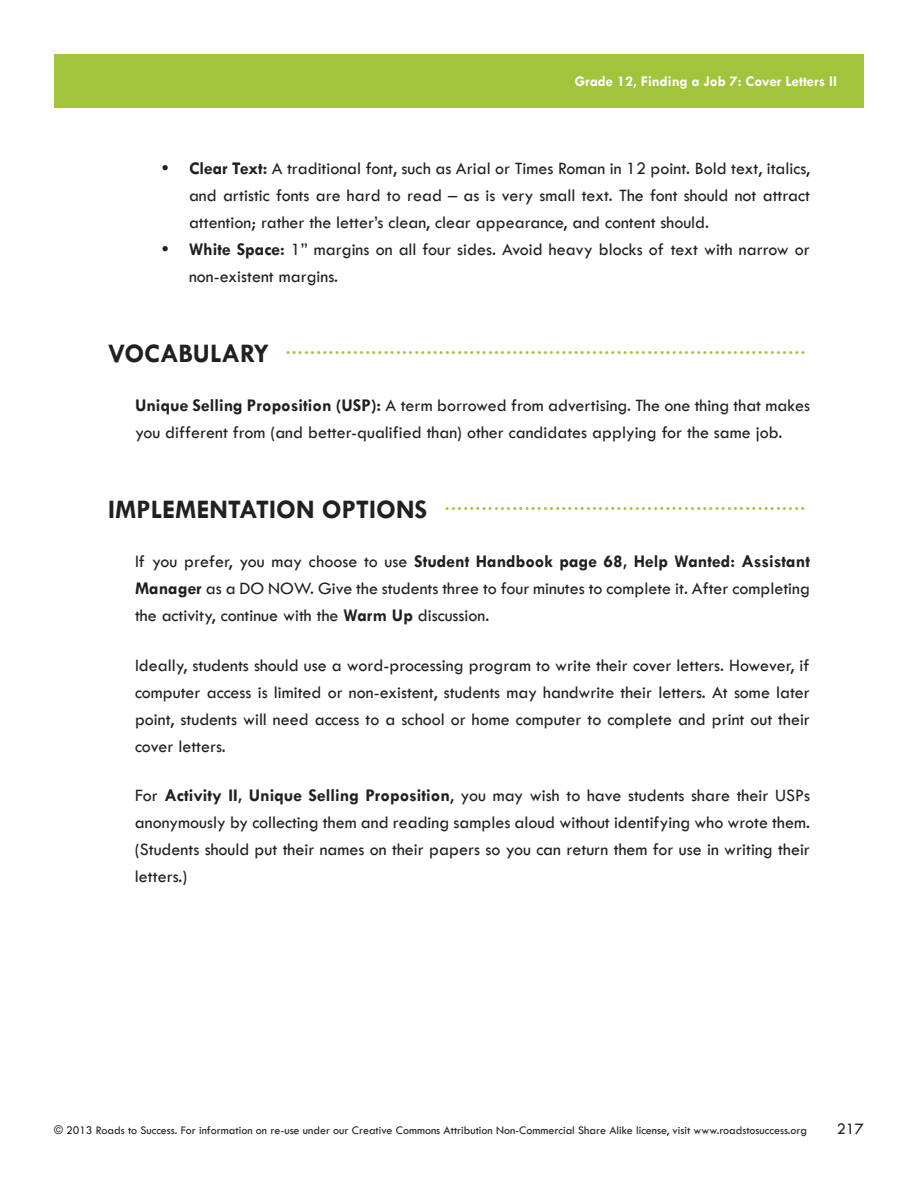
<style>
.page{position:relative;width:918px;height:1188px;background:#fff}
.page>*{position:absolute;margin:0;border:0;box-sizing:border-box;transform-origin:0 0}
.LO_Head1{font:700 18.75px "Tw Cen";color:#a1c43a}
.LO_Text{font:500 18px/27px "Tw Cen";color:#231f20;text-align:justify}
.LO_TextFirst{font:500 18px/27px "Tw Cen";color:#231f20}
.LO_Bullet{font:500 18px/27px "Tw Cen";color:#231f20;text-align:justify}
.Lesson_Front_Page_Te{font:500 16.5px "Tw Cen";color:#231f20}
.t1{font:700 15px "Tw Cen";color:#fff}
.t2{font:500 12px "Tw Cen";color:#231f20}
.s1{font-weight:700}
.s2{font-size:27px;color:#231f20}
</style>
<div class="page">
<div style="left:54px;top:54px;width:810px;height:54px;background:#a1c43a"></div>
<p class="t1" style="left:575px;top:72px;width:264px">Grade 12, Finding a Job 7: Cover Letters II</p>
<p class="LO_Bullet" style="left:189px;top:155px;width:623px;text-indent:-27px"><span class="s1">• Clear Text:</span> A traditional font, such as Arial or Times Roman in 12 point. Bold text, italics, and artistic fonts are hard to read – as is very small text. The font should not attract attention; rather the letter’s clean, clear appearance, and content should.</p>
<p class="LO_Bullet" style="left:189px;top:236px;width:622px;text-indent:-27px"><span class="s1">• White Space:</span> 1” margins on all four sides. Avoid heavy blocks of text with narrow or non-existent margins.</p>
<p class="LO_Head1" style="left:108px;top:336px;width:699px"><span class="s2">VOCABULARY</span> .....................................................................................</p>
<p class="LO_TextFirst" style="left:135px;top:392px;width:677px"><span class="s1">Unique Selling Proposition (USP):</span> A term borrowed from advertising. The one thing that makes you different from (and better-qualified than) other candidates applying for the same job.</p>
<p class="LO_Head1" style="left:108px;top:492px;width:699px"><span class="s2">IMPLEMENTATION OPTIONS</span> ...........................................................</p>
<p class="LO_TextFirst" style="left:135px;top:548px;width:677px;text-align:justify">If you prefer, you may choose to use <span class="s1">Student Handbook page 68, Help Wanted: Assistant Manager</span> as a DO NOW. Give the students three to four minutes to complete it. After completing the activity, continue with the <span class="s1">Warm Up</span> discussion.</p>
<p class="LO_Text" style="left:135px;top:652px;width:676px">Ideally, students should use a word-processing program to write their cover letters. However, if computer access is limited or non-existent, students may handwrite their letters. At some later point, students will need access to a school or home computer to complete and print out their cover letters.</p>
<p class="LO_Text" style="left:135px;top:782px;width:677px">For <span class="s1">Activity II, Unique Selling Proposition</span>, you may wish to have students share their USPs anonymously by collecting them and reading samples aloud without identifying who wrote them. (Students should put their names on their papers so you can return them for use in writing their letters.)</p>
<p class="t2" style="left:54px;top:1123px;width:755px">© 2013 Roads to Success. For information on re-use under our Creative Commons Attribution Non-Commercial Share Alike license, visit www.roadstosuccess.org</p>
<p class="Lesson_Front_Page_Te" style="left:837px;top:1119px;width:29px">217</p>
</div>
